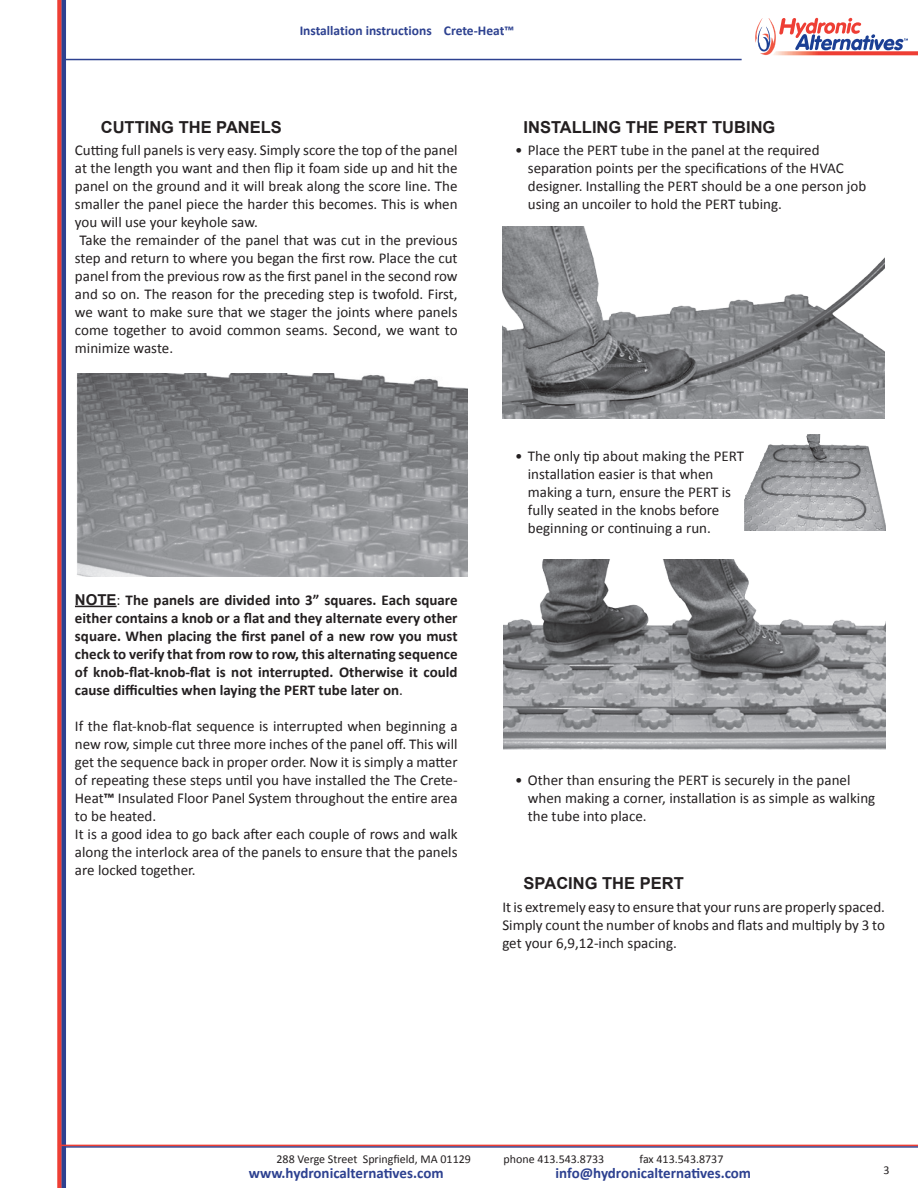
<style>
.page{position:relative;width:918px;height:1188px;background:#fff}
.page>*{position:absolute;margin:0;border:0;box-sizing:border-box;transform-origin:0 0}
.HEADER_4{font:700 16.5px "Arial";color:#231f20}
.BODY{font:15px/18px "Calibri";color:#231f20;text-align:justify}
.BODY-2{font:700 15px/18px "Calibri";color:#231f20;text-align:justify}
.t1{font:700 15px "Calibri";color:#2d4190}
.t2{font:700 13.5px "Calibri";color:#2d4190}
.t3{font:12px "Calibri";color:#231f20}
.s1{font-family:"Arial"}
.s2{font-weight:400}
.s3{font-weight:700}
</style>
<div class="page">
<svg style="left:755px;top:18px;width:163px;height:37px"></svg>
<hr style="left:65px;top:1146px;width:853px;height:2px;background:#2d4190">
<div style="left:57px;top:0;width:5px;height:1188px;background:#ee3e34"></div>
<hr style="left:62px;top:0;width:4px;height:1188px;background:#2d4190">
<hr style="left:58px;top:1145px;width:860px;height:1px;background:#ee3e34">
<hr style="left:75px;top:606px;width:42px;height:1px;background:#231f20">
<hr style="left:66px;top:59px;width:676px;height:1px;background:#2d4190">
<img style="left:503px;top:560px;width:383px;height:190px">
<img style="left:77px;top:374px;width:391px;height:203px">
<img style="left:502px;top:226px;width:383px;height:193px">
<img style="left:744px;top:435px;width:141px;height:95px">
<p class="t2" style="left:300px;top:22px;width:216px">Installation instructions Crete-Heat™</p>
<p class="HEADER_4" style="left:101px;top:116px;width:183px">CUTTING THE PANELS</p>
<p class="BODY" style="left:75px;top:141px;width:384px">Cutting full panels is very easy. Simply score the top of the panel at the length you want and then flip it foam side up and hit the panel on the ground and it will break along the score line. The smaller the panel piece the harder this becomes. This is when you will use your keyhole saw.</p>
<p class="BODY" style="left:75px;top:231px;width:384px">Take the remainder of the panel that was cut in the previous step and return to where you began the first row. Place the cut panel from the previous row as the first panel in the second row and so on. The reason for the preceding step is twofold. First, we want to make sure that we stager the joints where panels come together to avoid common seams. Second, we want to minimize waste.</p>
<p class="BODY-2" style="left:75px;top:591px;width:384px"><span class="s1">NOTE</span><span class="s2">:</span> The panels are divided into 3” squares. Each square either contains a knob or a flat and they alternate every other square. When placing the first panel of a new row you must check to verify that from row to row, this alternating sequence of knob-flat-knob-flat is not interrupted. Otherwise it could cause difficulties when laying the PERT tube later on<span class="s2">.</span></p>
<p class="BODY" style="left:75px;top:717px;width:384px">If the flat-knob-flat sequence is interrupted when beginning a new row, simple cut three more inches of the panel off. This will get the sequence back in proper order. Now it is simply a matter of repeating these steps until you have installed the The Crete-Heat<span class="s3">™</span> Insulated Floor Panel System throughout the entire area to be heated.</p>
<p class="BODY" style="left:75px;top:825px;width:384px">It is a good idea to go back after each couple of rows and walk along the interlock area of the panels to ensure that the panels are locked together.</p>
<p class="HEADER_4" style="left:524px;top:116px;width:253px">INSTALLING THE PERT TUBING</p>
<p class="BODY" style="left:528px;top:141px;width:340px;text-align:left;text-indent:-13px">• Place the PERT tube in the panel at the required separation points per the specifications of the HVAC designer. Installing the PERT should be a one person job using an uncoiler to hold the PERT tubing.</p>
<p class="BODY" style="left:528px;top:447px;width:218px;text-align:left;text-indent:-13px">• The only tip about making the PERT installation easier is that when making a turn, ensure the PERT is fully seated in the knobs before beginning or continuing a run.</p>
<p class="BODY" style="left:528px;top:771px;width:349px;text-align:left;text-indent:-13px">• Other than ensuring the PERT is securely in the panel when making a corner, installation is as simple as walking the tube into place.</p>
<p class="HEADER_4" style="left:524px;top:873px;width:162px">SPACING THE PERT</p>
<p class="BODY" style="left:502px;top:898px;width:384px">It is extremely easy to ensure that your runs are properly spaced.<br>Simply count the number of knobs and flats and multiply by 3 to get your 6,9,12-inch spacing.</p>
<p class="t3" style="left:277px;top:1152px;width:196px">288 Verge Street Springfield, MA 01129</p>
<p class="t3" style="left:503px;top:1152px;width:102px">phone 413.543.8733</p>
<p class="t3" style="left:640px;top:1152px;width:85px">fax 413.543.8737</p>
<p class="t1" style="left:249px;top:1164px;width:196px">www.hydronicalternatives.com</p>
<p class="t1" style="left:556px;top:1164px;width:197px">info@hydronicalternatives.com</p>
<p class="t3" style="left:883px;top:1163px;width:8px">3</p>
</div>
